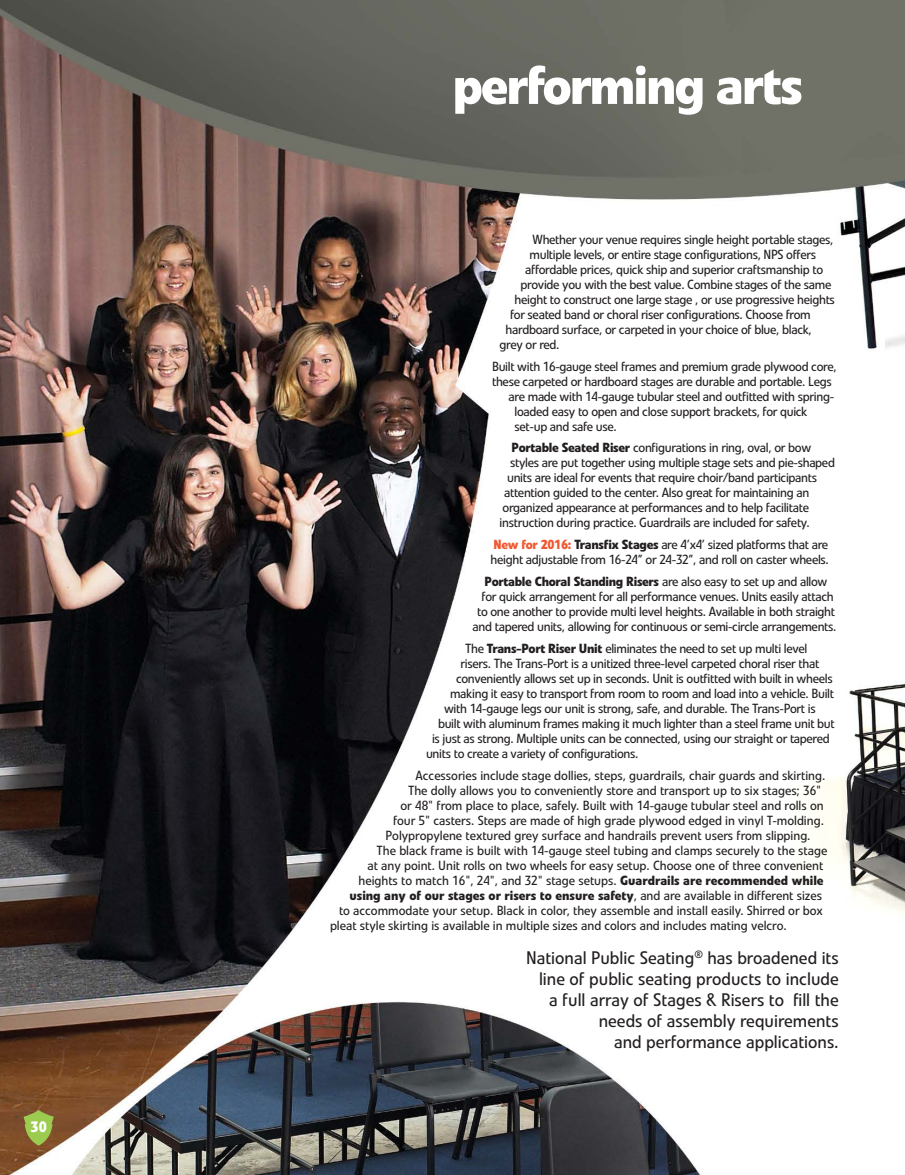
<style>
.page{position:relative;width:905px;height:1175px;background:#fff}
.page>*{position:absolute;margin:0;border:0;box-sizing:border-box;transform-origin:0 0}
.t1{font:700 54px "Linotype Veto";letter-spacing:-.04em;color:#fff}
.Desc_Intro{font:18px/21px "Linotype Veto";color:#231f20;text-align:right}
.t2{font:700 15px "Linotype Veto";color:#fff}
.Description{font:13.2px/15px "Linotype Veto";letter-spacing:-.025em;color:#231f20}
.Description-2{font:13.2px "Linotype Veto";letter-spacing:-.005em;color:#231f20}
.Description-3{font:700 13.2px "Linotype Veto";letter-spacing:-.005em;color:#231f20}
.s1{font-weight:700}
.s2{font-weight:700;color:#f05932}
.s3{font-weight:400}
</style>
<div class="page">
<img style="left:0;top:0;width:904px;height:1174px">
<svg style="left:24px;top:1110px;width:30px;height:35px"></svg>
<p class="t2" style="left:31px;top:1117px;width:18px">30</p>
<p class="t1" style="left:452px;top:52px;width:352px">performing arts</p>
<p class="Description" style="left:532px;top:232px;width:302px">Whether your venue requires single height portable stages,</p>
<p class="Description" style="left:529px;top:247px;width:288px">multiple levels, or entire stage configurations, NPS offers</p>
<p class="Description" style="left:525px;top:262px;width:299px">affordable prices, quick ship and superior craftsmanship to</p>
<p class="Description" style="left:520px;top:277px;width:312px">provide you with the best value. Combine stages of the same</p>
<p class="Description" style="left:514px;top:292px;width:322px">height to construct one large stage , or use progressive heights</p>
<p class="Description" style="left:510px;top:307px;width:302px">for seated band or choral riser configurations. Choose from</p>
<p class="Description" style="left:505px;top:322px;width:308px">hardboard surface, or carpeted in your choice of blue, black,</p>
<p class="Description" style="left:499px;top:337px;width:61px">grey or red.</p>
<p class="Description" style="left:492px;top:359px;width:346px">Built with 16-gauge steel frames and premium grade plywood core,</p>
<p class="Description" style="left:492px;top:374px;width:341px">these carpeted or hardboard stages are durable and portable. Legs</p>
<p class="Description" style="left:508px;top:389px;width:327px">are made with 14-gauge tubular steel and outfitted with spring-</p>
<p class="Description" style="left:514px;top:404px;width:294px">loaded easy to open and close support brackets, for quick</p>
<p class="Description" style="left:514px;top:419px;width:104px">set-up and safe use.</p>
<p class="Description" style="left:511px;top:440px;width:301px"><span class="s1">Portable Seated Riser</span> configurations in ring, oval, or bow</p>
<p class="Description" style="left:510px;top:455px;width:326px">styles are put together using multiple stage sets and pie-shaped</p>
<p class="Description" style="left:507px;top:470px;width:311px">units are ideal for events that require choir/band participants</p>
<p class="Description" style="left:504px;top:485px;width:307px">attention guided to the center. Also great for maintaining an</p>
<p class="Description" style="left:502px;top:500px;width:308px">organized appearance at performances and to help facilitate</p>
<p class="Description" style="left:499px;top:515px;width:311px">instruction during practice. Guardrails are included for safety.</p>
<p class="Description" style="left:490px;top:537px;width:340px"><span class="s2">New for 2016:</span> <span class="s1">Transfix Stages</span> are 4’x4’ sized platforms that are height adjustable from 16-24” or 24-32”, and roll on caster wheels.</p>
<p class="Description" style="left:472px;top:574px;width:365px;text-align:center"><span class="s1">Portable Choral Standing Risers</span> are also easy to set up and allow<br>for quick arrangement for all performance venues. Units easily attach to one another to provide multi level heights. Available in both straight and tapered units, allowing for continuous or semi-circle arrangements.</p>
<p class="Description" style="left:465px;top:641px;width:344px">The <span class="s1">Trans-Port Riser Unit</span> eliminates the need to set up multi level</p>
<p class="Description" style="left:460px;top:656px;width:360px">risers. The Trans-Port is a unitized three-level carpeted choral riser that</p>
<p class="Description" style="left:456px;top:671px;width:378px">conveniently allows set up in seconds. Unit is outfitted with built in wheels</p>
<p class="Description" style="left:450px;top:686px;width:385px">making it easy to transport from room to room and load into a vehicle. Built</p>
<p class="Description" style="left:444px;top:701px;width:373px">with 14-gauge legs our unit is strong, safe, and durable. The Trans-Port is</p>
<p class="Description" style="left:438px;top:716px;width:398px">built with aluminum frames making it much lighter than a steel frame unit but</p>
<p class="Description" style="left:432px;top:731px;width:399px">is just as strong. Multiple units can be connected, using our straight or tapered</p>
<p class="Description" style="left:426px;top:746px;width:214px">units to create a variety of configurations.</p>
<p class="Description-2" style="left:415px;top:767px;width:411px">Accessories include stage dollies, steps, guardrails, chair guards and skirting.</p>
<p class="Description-2" style="left:408px;top:782px;width:414px">The dolly allows you to conveniently store and transport up to six stages; 36"</p>
<p class="Description-2" style="left:400px;top:797px;width:424px">or 48" from place to place, safely. Built with 14-gauge tubular steel and rolls on</p>
<p class="Description-2" style="left:393px;top:812px;width:432px">four 5" casters. Steps are made of high grade plywood edged in vinyl T-molding.</p>
<p class="Description-2" style="left:385px;top:827px;width:426px">Polypropylene textured grey surface and handrails prevent users from slipping.</p>
<p class="Description-2" style="left:376px;top:842px;width:452px">The black frame is built with 14-gauge steel tubing and clamps securely to the stage</p>
<p class="Description-2" style="left:367px;top:857px;width:457px">at any point. Unit rolls on two wheels for easy setup. Choose one of three convenient</p>
<p class="Description-2" style="left:358px;top:872px;width:466px">heights to match 16", 24", and 32" stage setups. <span class="s1">Guardrails are recommended while</span></p>
<p class="Description-3" style="left:349px;top:887px;width:474px">using any of our stages or risers to ensure safety<span class="s3">, and are available in different sizes</span></p>
<p class="Description-2" style="left:339px;top:902px;width:485px">to accommodate your setup. Black in color, they assemble and install easily. Shirred or box</p>
<p class="Description-2" style="left:330px;top:917px;width:458px">pleat style skirting is available in multiple sizes and colors and includes mating velcro.</p>
<p class="Desc_Intro" style="left:526px;top:947px;width:314px">National Public Seating<sup>®</sup> has broadened its line of public seating products to include a full array of Stages &amp; Risers to fill the needs of assembly requirements<br>and performance applications.</p>
</div>
